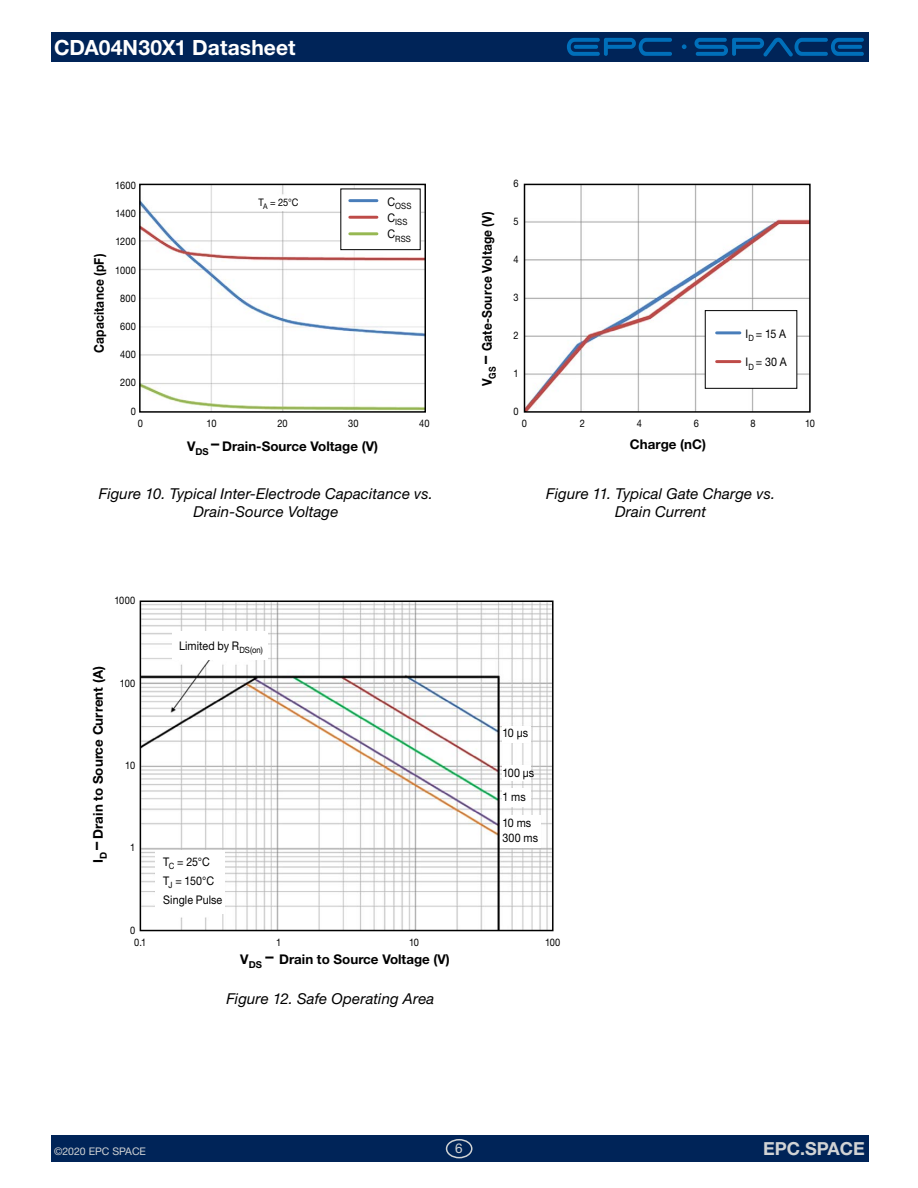
<style>
.page{position:relative;width:918px;height:1188px;background:#fff}
.page>*{position:absolute;margin:0;border:0;box-sizing:border-box;transform-origin:0 0}
.t1{font:700 21px "Helvetica Neue LT Std";letter-spacing:.005em;color:#fff}
.t2{font:700 18px "Helvetica Neue LT Std";color:#d1d3d4}
.t3{font:italic 15px/18px "Helvetica Neue LT Std";letter-spacing:.01em;color:#000;text-align:center}
.t4{font:13.5px "Helvetica Neue LT Std";color:#d1d3d4}
.t5{font:700 13.35px "Helvetica Neue LT Std";color:#000}
.t6{font:700 13.35px "Helvetica Neue LT Std";color:#000;scale:.9 1}
.t7{font:11.85px/19.4px "Helvetica Neue LT Std";letter-spacing:.005em;color:#000;scale:.9 1}
.t8{font:10.5px "Helvetica Neue LT Std";color:#d1d3d4}
.t9{font:10.35px "Helvetica Neue LT Std";letter-spacing:.01em;color:#000;scale:.89 1}
.t10{font:8.7px/16.4px "Helvetica Neue LT Std";letter-spacing:.015em;color:#000;scale:.9 1}
.s1{font-size:16.35px}
</style>
<div class="page">
<div style="left:51px;top:1135px;width:817px;height:27px;background:#002458"></div>
<div style="left:51px;top:32px;width:817px;height:30px;background:#002458"></div>
<div style="left:446px;top:1139px;width:27px;height:19px;border:2px solid #d1d3d4;border-radius:50%"></div>
<svg style="left:567px;top:38px;width:105px;height:18px"></svg>
<svg style="left:695px;top:38px;width:169px;height:18px"></svg>
<svg style="left:682px;top:44px;width:5px;height:5px"></svg>
<img style="left:141px;top:186px;width:283px;height:225px">
<img style="left:526px;top:186px;width:283px;height:225px">
<img style="left:142px;top:603px;width:410px;height:326px">
<div style="left:139px;top:184px;width:287px;height:229px;border:1px solid #000"></div>
<div style="left:524px;top:184px;width:287px;height:229px;border:1px solid #000"></div>
<div style="left:140px;top:601px;width:414px;height:330px;border:1px solid #000"></div>
<div style="left:172px;top:632px;width:96px;height:28px;background:#fff"></div>
<div style="left:155px;top:850px;width:69px;height:64px;background:#fff"></div>
<div style="left:705px;top:311px;width:92px;height:77px;background:#fff"></div>
<div style="left:705px;top:310px;width:92px;height:79px;border:1px solid #000"></div>
<hr style="left:717px;top:331px;width:23px;height:3px;background:#487dba">
<hr style="left:717px;top:360px;width:23px;height:3px;background:#be4b48">
<div style="left:245px;top:196px;width:62px;height:15px;background:#fff"></div>
<div style="left:341px;top:189px;width:79px;height:61px;background:#fff"></div>
<hr style="left:350px;top:199px;width:27px;height:3px;background:#487dba">
<hr style="left:350px;top:216px;width:27px;height:3px;background:#be4b48">
<hr style="left:350px;top:232px;width:27px;height:3px;background:#97b852">
<div style="left:502px;top:726px;width:29px;height:17px;background:#fff"></div>
<div style="left:502px;top:765px;width:29px;height:15px;background:#fff"></div>
<div style="left:502px;top:788px;width:29px;height:19px;background:#fff"></div>
<div style="left:500px;top:815px;width:41px;height:33px;background:#fff"></div>
<h1 class="t1" style="left:54px;top:34px;width:243px">CDA04N30X1 Datasheet</h1>
<p class="t6" style="left:91px;top:353px;width:112px;rotate:-90deg">Capacitance (pF)</p>
<p class="t9" style="left:115px;top:179px;width:25px">1600</p>
<p class="t9" style="left:116px;top:207px;width:24px">1400</p>
<p class="t9" style="left:116px;top:236px;width:24px">1200</p>
<p class="t9" style="left:115px;top:264px;width:25px">1000</p>
<p class="t9" style="left:120px;top:292px;width:19px">800</p>
<p class="t9" style="left:120px;top:320px;width:19px">600</p>
<p class="t9" style="left:120px;top:348px;width:19px">400</p>
<p class="t9" style="left:120px;top:377px;width:19px">200</p>
<p class="t9" style="left:131px;top:405px;width:7px">0</p>
<p class="t9" style="left:258px;top:196px;width:46px">T<sub>A</sub> = 25°C</p>
<p class="t10" style="left:387px;top:198px;width:28px"><sup>C</sup>OSS<br><sup>C</sup>ISS<br><sup>C</sup>RSS</p>
<p class="t6" style="left:479px;top:386px;width:195px;rotate:-90deg">V<sub>GS</sub> <span class="s1">–</span> Gate-Source Voltage (V)</p>
<p class="t9" style="left:513px;top:178px;width:7px">6</p>
<p class="t9" style="left:513px;top:215px;width:7px">5</p>
<p class="t9" style="left:513px;top:253px;width:7px">4</p>
<p class="t9" style="left:513px;top:291px;width:7px">3</p>
<p class="t9" style="left:513px;top:329px;width:7px">2</p>
<p class="t9" style="left:513px;top:367px;width:7px">1</p>
<p class="t9" style="left:513px;top:405px;width:7px">0</p>
<p class="t7" style="left:745px;top:324px;width:47px">I<sub>D</sub> = 15 A</p>
<p class="t7" style="left:745px;top:352px;width:47px">I<sub>D</sub> = 30 A</p>
<p class="t9" style="left:138px;top:417px;width:7px">0</p>
<p class="t9" style="left:207px;top:417px;width:13px">10</p>
<p class="t9" style="left:277px;top:417px;width:13px">20</p>
<p class="t9" style="left:348px;top:417px;width:13px">30</p>
<p class="t9" style="left:419px;top:417px;width:13px">40</p>
<p class="t9" style="left:522px;top:417px;width:7px">0</p>
<p class="t9" style="left:580px;top:417px;width:7px">2</p>
<p class="t9" style="left:637px;top:417px;width:7px">4</p>
<p class="t9" style="left:694px;top:417px;width:7px">6</p>
<p class="t9" style="left:751px;top:417px;width:7px">8</p>
<p class="t9" style="left:805px;top:417px;width:13px">10</p>
<p class="t5" style="left:187px;top:438px;width:193px">V<sub>DS</sub> <span class="s1">–</span> Drain-Source Voltage (V)</p>
<p class="t5" style="left:630px;top:436px;width:78px">Charge (nC)</p>
<p class="t3" style="left:99px;top:484px;width:336px">Figure 10. Typical Inter-Electrode Capacitance vs.<br>Drain-Source Voltage</p>
<p class="t9" style="left:115px;top:594px;width:25px">1000</p>
<p class="t5" style="left:90px;top:863px;width:198px;rotate:-90deg">I<sub>D</sub> <span class="s1">–</span> Drain to Source Current (A)</p>
<p class="t9" style="left:120px;top:677px;width:19px">100</p>
<p class="t9" style="left:125px;top:759px;width:13px">10</p>
<p class="t9" style="left:130px;top:842px;width:7px">1</p>
<p class="t9" style="left:130px;top:924px;width:7px">0</p>
<p class="t7" style="left:179px;top:636px;width:95px">Limited by R<sub>DS(on)</sub></p>
<p class="t7" style="left:163px;top:851px;width:67px">T<sub>C</sub> = 25°C<br>T<sub>J</sub> = 150°C<br>Single Pulse</p>
<p class="t3" style="left:546px;top:484px;width:230px">Figure 11. Typical Gate Charge vs.<br>Drain Current</p>
<p class="t7" style="left:502px;top:723px;width:30px">10 μs</p>
<p class="t7" style="left:502px;top:761px;width:37px;line-height:24.2px">100 μs<br>1 ms</p>
<p class="t7" style="left:502px;top:815px;width:41px;line-height:15.1px">10 ms<br>300 ms</p>
<p class="t9" style="left:134px;top:936px;width:15px">0.1</p>
<p class="t9" style="left:276px;top:936px;width:7px">1</p>
<p class="t9" style="left:409px;top:936px;width:13px">10</p>
<p class="t9" style="left:545px;top:936px;width:19px">100</p>
<p class="t5" style="left:240px;top:951px;width:211px">V<sub>DS</sub> <span class="s1">–</span> Drain to Source Voltage (V)</p>
<p class="t3" style="left:226px;top:989px;width:210px">Figure 12. Safe Operating Area</p>
<p class="t8" style="left:54px;top:1145px;width:94px">©2020 EPC SPACE</p>
<p class="t4" style="left:455px;top:1141px;width:9px">6</p>
<p class="t2" style="left:763px;top:1138px;width:103px">EPC.SPACE</p>
</div>
